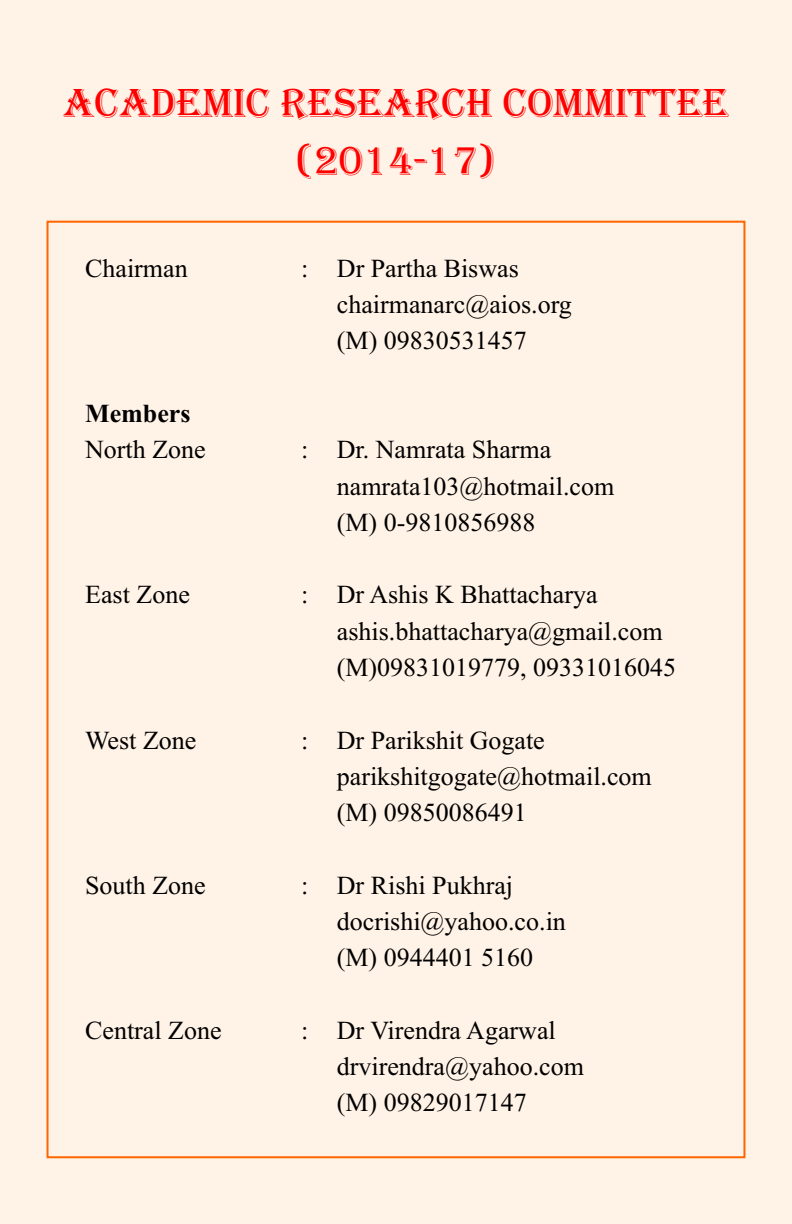
<style>
.page{position:relative;width:792px;height:1224px;background:#fff2e6}
.page>*{position:absolute;margin:0;border:0;box-sizing:border-box;transform-origin:0 0}
.t1{font:42px/58.4px "Algerian";color:#f00;text-align:center}
.t2{font:26px/36.2px "Times New Roman";color:#000}
.t3{font:700 26px "Times New Roman";color:#000}
</style>
<div class="page">
<h1 class="t1" style="left:63px;top:74px;width:667px">ACADEMIC RESEARCH COMMITTEE (2014-17)</h1>
<p class="t2" style="left:85px;top:253px;width:104px">Chairman</p>
<p class="t2" style="left:337px;top:253px;width:236px;text-indent:-36px">: Dr Partha Biswas chairmanarc@aios.org (M) 09830531457</p>
<p class="t3" style="left:85px;top:404px;width:107px">Members</p>
<p class="t2" style="left:85px;top:434px;width:122px">North Zone</p>
<p class="t2" style="left:337px;top:434px;width:279px;text-indent:-36px">: Dr. Namrata Sharma namrata103@hotmail.com (M) 0-9810856988</p>
<p class="t2" style="left:85px;top:579px;width:106px">East Zone</p>
<p class="t2" style="left:337px;top:579px;width:341px;text-indent:-36px">: Dr Ashis K Bhattacharya ashis.bhattacharya@gmail.com (M)09831019779, 09331016045</p>
<p class="t2" style="left:85px;top:724px;width:113px">West Zone</p>
<p class="t2" style="left:337px;top:724px;width:316px;text-indent:-36px">: Dr Parikshit Gogate parikshitgogate@hotmail.com (M) 09850086491</p>
<p class="t2" style="left:85px;top:869px;width:122px">South Zone</p>
<p class="t2" style="left:337px;top:869px;width:231px;text-indent:-36px">: Dr Rishi Pukhraj docrishi@yahoo.co.in (M) 0944401 5160</p>
<p class="t2" style="left:85px;top:1014px;width:138px">Central Zone</p>
<p class="t2" style="left:337px;top:1014px;width:249px;text-indent:-36px">: Dr Virendra Agarwal drvirendra@yahoo.com (M) 09829017147</p>
</div>
